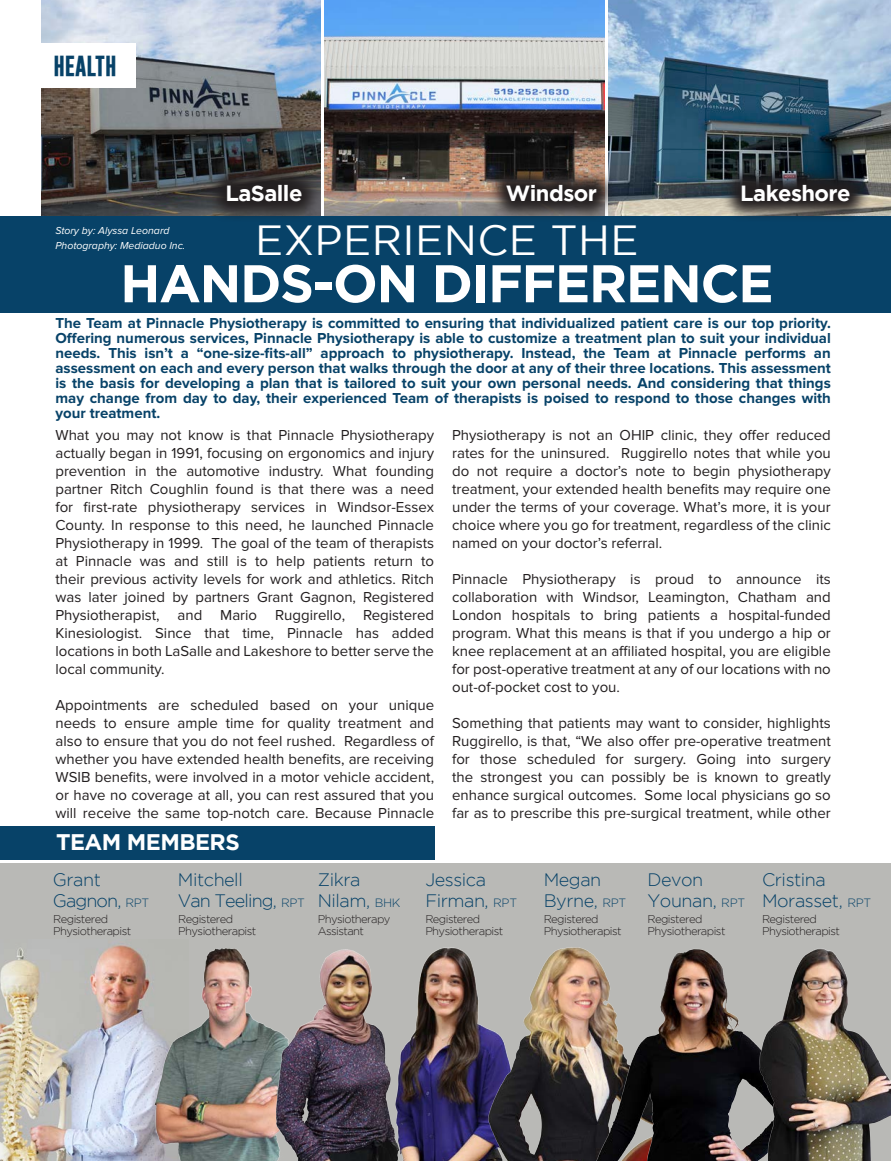
<style>
.page{position:relative;width:891px;height:1161px;background:#fff}
.page>*{position:absolute;margin:0;border:0;box-sizing:border-box;transform-origin:0 0}
.t1{font:700 52.95px "Gotham";letter-spacing:-.025em;color:#fff}
.t2{font:42px "Gotham";letter-spacing:.01em;color:#fff}
.t3{font:700 22.5px "Gotham";letter-spacing:-.025em;color:#fff}
.t4{font:700 21.9px "Gotham";letter-spacing:-.025em;color:#fff}
.t5{font:700 21px "Gobold";color:#074268}
.t6{font:300 18px/21px "Gotham";letter-spacing:-.025em;color:#074268}
.t7{font:300 18px/21px "Gotham";letter-spacing:-.05em;color:#074268}
.t8{font:15px/18px "Lincoln Proxima Nova";color:#231f20;text-align:justify}
.t9{font:700 15px/15px "Lincoln Proxima Nova";color:#074268;text-align:justify}
.t10{font:300 11.25px/12px "Gotham";letter-spacing:-.05em;color:#231f20}
.t11{font:italic 10.5px/14.1px "Lincoln Proxima Nova";color:#fff}
.s1{font-size:12px}
</style>
<div class="page">
<img style="left:608px;top:0;width:283px;height:216px">
<img style="left:324px;top:0;width:280px;height:216px">
<img style="left:41px;top:0;width:280px;height:216px">
<div style="left:0;top:216px;width:891px;height:96px;background:#074268"></div>
<svg style="left:486px;top:164px;width:132px;height:53px;background:#4b4543"></svg>
<svg style="left:206px;top:164px;width:115px;height:53px;background:#343232"></svg>
<svg style="left:721px;top:164px;width:150px;height:53px;background:#3b3e3f"></svg>
<div style="left:0;top:864px;width:891px;height:297px;background:#b9b9b6"></div>
<div style="left:0;top:43px;width:136px;height:45px;background:#fff"></div>
<div style="left:0;top:827px;width:434px;height:33px;background:#074268"></div>
<img style="left:424px;top:947px;width:62px;height:214px">
<img style="left:486px;top:947px;width:94px;height:214px">
<img style="left:0;top:946px;width:115px;height:215px">
<img style="left:580px;top:948px;width:136px;height:213px">
<img style="left:716px;top:948px;width:169px;height:213px">
<img style="left:885px;top:1073px;width:6px;height:45px">
<img style="left:115px;top:945px;width:149px;height:216px">
<img style="left:264px;top:949px;width:160px;height:212px">
<p class="t5" style="left:53px;top:52px;width:65px">HEALTH</p>
<p class="t4" style="left:225px;top:181px;width:79px">LaSalle</p>
<p class="t4" style="left:506px;top:181px;width:93px">Windsor</p>
<p class="t4" style="left:740px;top:181px;width:112px">Lakeshore</p>
<p class="t11" style="left:55px;top:224px;width:131px">Story by: Alyssa Leonard<br>Photography: Mediaduo Inc.</p>
<p class="t2" style="left:255px;top:217px;width:385px">EXPERIENCE THE</p>
<p class="t1" style="left:120px;top:253px;width:655px">HANDS-ON DIFFERENCE</p>
<p class="t9" style="left:55px;top:316px;width:777px">The Team at Pinnacle Physiotherapy is committed to ensuring that individualized patient care is our top priority.<br>Offering numerous services, Pinnacle Physiotherapy is able to customize a treatment plan to suit your individual needs. This isn’t a “one-size-fits-all” approach to physiotherapy. Instead, the Team at Pinnacle performs an assessment on each and every person that walks through the door at any of their three locations. This assessment is the basis for developing a plan that is tailored to suit your own personal needs. And considering that things may change from day to day, their experienced Team of therapists is poised to respond to those changes with your treatment.</p>
<p class="t8" style="left:55px;top:427px;width:380px">What you may not know is that Pinnacle Physiotherapy actually began in 1991, focusing on ergonomics and injury prevention in the automotive industry. What founding partner Ritch Coughlin found is that there was a need for first-rate physiotherapy services in Windsor-Essex County. In response to this need, he launched Pinnacle Physiotherapy in 1999. The goal of the team of therapists at Pinnacle was and still is to help patients return to their previous activity levels for work and athletics. Ritch was later joined by partners Grant Gagnon, Registered Physiotherapist, and Mario Ruggirello, Registered Kinesiologist. Since that time, Pinnacle has added locations in both LaSalle and Lakeshore to better serve the local community.</p>
<p class="t8" style="left:55px;top:697px;width:380px">Appointments are scheduled based on your unique needs to ensure ample time for quality treatment and also to ensure that you do not feel rushed. Regardless of whether you have extended health benefits, are receiving WSIB benefits, were involved in a motor vehicle accident, or have no coverage at all, you can rest assured that you will receive the same top-notch care. Because Pinnacle</p>
<p class="t3" style="left:56px;top:829px;width:185px">TEAM MEMBERS</p>
<p class="t8" style="left:452px;top:427px;width:380px">Physiotherapy is not an OHIP clinic, they offer reduced rates for the uninsured. Ruggirello notes that while you do not require a doctor’s note to begin physiotherapy treatment, your extended health benefits may require one under the terms of your coverage. What’s more, it is your choice where you go for treatment, regardless of the clinic named on your doctor’s referral.</p>
<p class="t8" style="left:452px;top:571px;width:380px">Pinnacle Physiotherapy is proud to announce its collaboration with Windsor, Leamington, Chatham and London hospitals to bring patients a hospital-funded program. What this means is that if you undergo a hip or knee replacement at an affiliated hospital, you are eligible for post-operative treatment at any of our locations with no out-of-pocket cost to you.</p>
<p class="t8" style="left:452px;top:715px;width:380px">Something that patients may want to consider, highlights Ruggirello, is that, “We also offer pre-operative treatment for those scheduled for surgery. Going into surgery the strongest you can possibly be is known to greatly enhance surgical outcomes. Some local physicians go so far as to prescribe this pre-surgical treatment, while other</p>
<p class="t7" style="left:53px;top:869px;width:98px">Grant<br>Gagnon, <span class="s1">RPT</span></p>
<p class="t6" style="left:318px;top:869px;width:84px">Zikra<br>Nilam, <span class="s1">BHK</span></p>
<p class="t6" style="left:425px;top:869px;width:93px">Jessica<br>Firman, <span class="s1">RPT</span></p>
<p class="t6" style="left:544px;top:869px;width:84px">Megan<br>Byrne, <span class="s1">RPT</span></p>
<p class="t6" style="left:648px;top:869px;width:99px">Devon<br>Younan, <span class="s1">RPT</span></p>
<p class="t6" style="left:762px;top:869px;width:111px">Cristina<br>Morasset, <span class="s1">RPT</span></p>
<p class="t10" style="left:178px;top:912px;width:79px">Registered<br>Physiotherapist</p>
<p class="t7" style="left:178px;top:869px;width:128px">Mitchell<br>Van Teeling, <span class="s1">RPT</span></p>
<p class="t10" style="left:53px;top:912px;width:79px">Registered<br>Physiotherapist</p>
<p class="t10" style="left:425px;top:912px;width:79px">Registered<br>Physiotherapist</p>
<p class="t10" style="left:544px;top:912px;width:79px">Registered<br>Physiotherapist</p>
<p class="t10" style="left:648px;top:912px;width:79px">Registered<br>Physiotherapist</p>
<p class="t10" style="left:762px;top:912px;width:79px">Registered<br>Physiotherapist</p>
<p class="t10" style="left:318px;top:912px;width:74px">Physiotherapy<br>Assistant</p>
</div>
